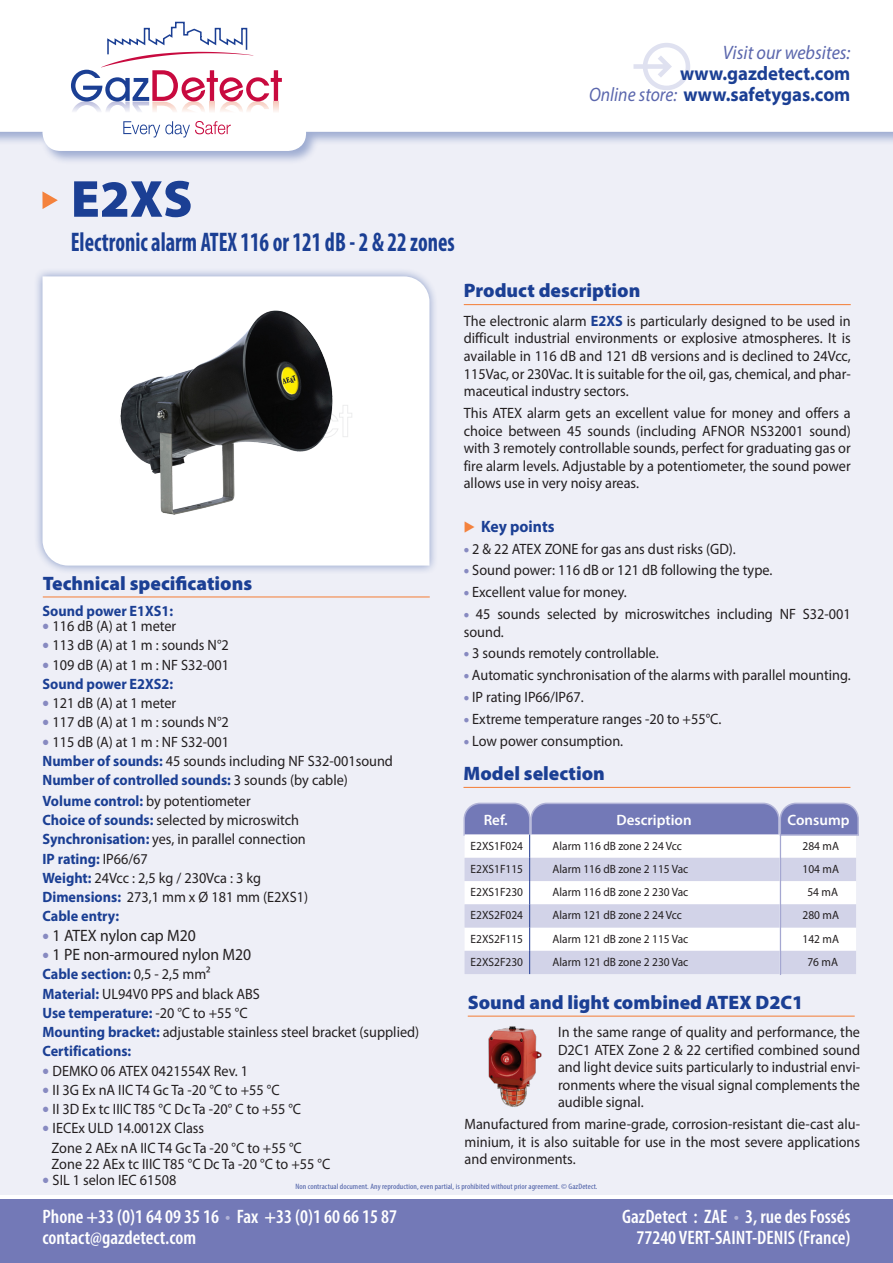
<style>
.page{position:relative;width:893px;height:1263px;background:#fff}
.page>*{position:absolute;margin:0;border:0;box-sizing:border-box;transform-origin:0 0}
.t1{font:900 52.5px "Myriad Pro";color:#1b3f94}
.t2{font:700 condensed 27px "Myriad Pro";color:#1b3f94;scale:.83 1}
.t3{font:600 condensed 19.5px/21px "Myriad Pro";color:#fff}
.t4{font:900 19.5px "Myriad Pro";color:#1b3f94}
.t5{font:700 semi-expanded 19.5px/21px "Myriad Pro";color:#1b3f94;text-align:right;scale:.9 1}
.t6{font:italic 19.5px "Myriad Pro";color:#5b67ad;scale:.93 1}
.t7{font:16.5px "Myriad Pro";color:#231f20;scale:.95 1}
.t8{font:700 16.5px "Myriad Pro";color:#1b3f94;scale:.95 1}
.t9{font:15px/17.5px "Myriad Pro";color:#231f20;text-align:justify;scale:.95 1}
.t10{font:700 15px "Myriad Pro";color:#1b3f94;scale:.95 1}
.t11{font:600 15px "Myriad Pro";color:#fff}
.t12{font:12px "Myriad Pro";color:#231f20;scale:.95 1}
.t13{font:condensed 7.8px "Myriad Pro";letter-spacing:.01em;color:#495ca5;scale:1.1 1}
.s1{font-weight:400;font-style:italic;font-stretch:normal;color:#5b67ad}
.s2{font-weight:700;color:#1b3f94}
.s3{font-weight:900;font-stretch:semi-expanded;color:#878ac1}
.s4{font-weight:900;font-stretch:semi-expanded;font-size:18px;color:#878ac1}
.s5{font-weight:400;color:#231f20}
.s6{color:#b1b3d7}
</style>
<div class="page">
<div style="left:0;top:0;width:893px;height:1195px;background:#eeeff7"></div>
<svg style="left:42px;top:191px;width:16px;height:18px"></svg>
<div style="left:34px;top:267px;width:405px;height:308px;background:#1b3f94;opacity:.48"></div>
<div style="left:43px;top:276px;width:386px;height:290px;background:#fff"></div>
<div style="left:0;top:1199px;width:893px;height:64px;background:#7379b7"></div>
<div style="left:0;top:0;width:893px;height:165px;background:#1b3f94;opacity:.38"></div>
<svg style="left:0;top:0;width:893px;height:151px;background:#fafafc"></svg>
<svg style="left:633px;top:43px;width:57px;height:47px"></svg>
<svg style="left:71px;top:21px;width:211px;height:92px;background:#e8d9e4"></svg>
<svg style="left:123px;top:121px;width:108px;height:16px;background:#e0d6e4"></svg>
<hr style="left:464px;top:304px;width:387px;height:1px;background:#f4823d">
<hr style="left:43px;top:596px;width:387px;height:1px;background:#f4823d">
<img style="left:120px;top:310px;width:213px;height:204px">
<hr style="left:463px;top:787px;width:387px;height:1px;background:#f4823d">
<svg style="left:463px;top:802px;width:396px;height:172px;background:#d3d4e8"></svg>
<hr style="left:779px;top:834px;width:2px;height:141px;background:#fff">
<hr style="left:468px;top:1015px;width:387px;height:2px;background:#f4823d">
<img style="left:488px;top:1026px;width:54px;height:81px">
<svg style="left:120px;top:404px;width:232px;height:35px;background:#3b3d3e"></svg>
<h3 class="t6" style="left:723px;top:40px;width:139px">Visit our websites:</h3>
<h3 class="t5" style="left:589px;top:62px;width:292px">www.gazdetect.com<br><span class="s1">Online store:</span> www.safetygas.com</h3>
<p class="t1" style="left:71px;top:164px;width:123px">E2XS</p>
<p class="t2" style="left:71px;top:225px;width:464px">Electronic alarm ATEX 116 or 121 dB - 2 &amp; 22 zones</p>
<p class="t4" style="left:464px;top:278px;width:178px">Product description</p>
<p class="t9" style="left:464px;top:312px;width:409px">The electronic alarm <span class="s2">E2XS</span> is particularly designed to be used in difficult industrial environments or explosive atmospheres. It is available in 116 dB and 121 dB versions and is declined to 24Vcc, 115Vac, or 230Vac. It is suitable for the oil, gas, chemical, and phar&shy;maceutical industry sectors.</p>
<p class="t9" style="left:464px;top:404px;width:409px">This ATEX alarm gets an excellent value for money and offers a choice between 45 sounds (including AFNOR NS32001 sound) with 3 remotely controllable sounds, perfect for graduating gas or fire alarm levels. Adjustable by a potentiometer, the sound power allows use in very noisy areas.</p>
<p class="t8" style="left:481px;top:515px;width:79px">Key points</p>
<p class="t9" style="left:464px;top:539px;width:288px"><span class="s3">•</span> 2 &amp; 22 ATEX ZONE for gas ans dust risks (GD).</p>
<p class="t9" style="left:464px;top:561px;width:326px"><span class="s3">•</span> Sound power: 116 dB or 121 dB following the type.</p>
<p class="t9" style="left:464px;top:583px;width:173px"><span class="s3">•</span> Excellent value for money.</p>
<p class="t9" style="left:464px;top:605px;width:409px"><span class="s3">•</span> 45 sounds selected by microswitches including NF S32-001 sound.</p>
<p class="t9" style="left:464px;top:644px;width:207px"><span class="s3">•</span> 3 sounds remotely controllable.</p>
<p class="t9" style="left:464px;top:666px;width:409px"><span class="s3">•</span> Automatic synchronisation of the alarms with parallel mounting.</p>
<p class="t9" style="left:464px;top:688px;width:128px"><span class="s3">•</span> IP rating IP66/IP67.</p>
<p class="t9" style="left:464px;top:710px;width:273px"><span class="s3">•</span> Extreme temperature ranges -20 to +55°C.</p>
<p class="t9" style="left:464px;top:731px;width:169px"><span class="s3">•</span> Low power consumption.</p>
<p class="t4" style="left:463px;top:760px;width:143px">Model selection</p>
<p class="t11" style="left:484px;top:810px;width:26px">Ref.</p>
<p class="t11" style="left:617px;top:810px;width:77px">Description</p>
<p class="t12" style="left:471px;top:838px;width:57px">E2XS1F024</p>
<p class="t12" style="left:553px;top:838px;width:138px">Alarm 116 dB zone 2 24 Vcc</p>
<p class="t12" style="left:802px;top:838px;width:40px">284 mA</p>
<p class="t12" style="left:471px;top:861px;width:57px">E2XS1F115</p>
<p class="t12" style="left:553px;top:861px;width:144px">Alarm 116 dB zone 2 115 Vac</p>
<p class="t12" style="left:802px;top:861px;width:40px">104 mA</p>
<p class="t12" style="left:471px;top:885px;width:57px">E2XS1F230</p>
<p class="t12" style="left:553px;top:885px;width:144px">Alarm 116 dB zone 2 230 Vac</p>
<p class="t12" style="left:807px;top:885px;width:34px">54 mA</p>
<p class="t12" style="left:471px;top:908px;width:57px">E2XS2F024</p>
<p class="t12" style="left:553px;top:908px;width:138px">Alarm 121 dB zone 2 24 Vcc</p>
<p class="t12" style="left:802px;top:908px;width:40px">280 mA</p>
<p class="t12" style="left:471px;top:931px;width:57px">E2XS2F115</p>
<p class="t12" style="left:553px;top:931px;width:144px">Alarm 121 dB zone 2 115 Vac</p>
<p class="t12" style="left:802px;top:931px;width:40px">142 mA</p>
<p class="t12" style="left:471px;top:954px;width:57px">E2XS2F230</p>
<p class="t12" style="left:553px;top:954px;width:144px">Alarm 121 dB zone 2 230 Vac</p>
<p class="t12" style="left:807px;top:954px;width:34px">76 mA</p>
<p class="t4" style="left:43px;top:570px;width:211px">Technical specifications</p>
<p class="t10" style="left:43px;top:601px;width:139px">Sound power E1XS1:</p>
<p class="t9" style="left:43px;top:617px;width:142px"><span class="s4">•</span> 116 dB (A) at 1 meter</p>
<p class="t9" style="left:43px;top:636px;width:198px"><span class="s4">•</span> 113 dB (A) at 1 m : sounds N°2</p>
<p class="t9" style="left:43px;top:656px;width:198px"><span class="s4">•</span> 109 dB (A) at 1 m : NF S32-001</p>
<p class="t10" style="left:43px;top:674px;width:139px">Sound power E2XS2:</p>
<p class="t9" style="left:43px;top:694px;width:142px"><span class="s4">•</span> 121 dB (A) at 1 meter</p>
<p class="t9" style="left:43px;top:713px;width:198px"><span class="s4">•</span> 117 dB (A) at 1 m : sounds N°2</p>
<p class="t9" style="left:43px;top:733px;width:198px"><span class="s4">•</span> 115 dB (A) at 1 m : NF S32-001</p>
<p class="t9" style="left:43px;top:752px;width:370px"><span class="s2">Number of sounds:</span> 45 sounds including NF S32-001sound</p>
<p class="t10" style="left:43px;top:770px;width:323px">Number of controlled sounds: <span class="s5">3 sounds (by cable)</span></p>
<p class="t9" style="left:43px;top:792px;width:221px"><span class="s2">Volume control:</span> by potentiometer</p>
<p class="t9" style="left:43px;top:811px;width:272px"><span class="s2">Choice of sounds:</span> selected by microswitch</p>
<p class="t9" style="left:43px;top:830px;width:279px"><span class="s2">Synchronisation:</span> yes, in parallel connection</p>
<p class="t10" style="left:43px;top:849px;width:112px">IP rating: <span class="s5">IP66/67</span></p>
<p class="t9" style="left:43px;top:869px;width:231px"><span class="s2">Weight:</span> 24Vcc : 2,5 kg / 230Vca : 3 kg</p>
<p class="t9" style="left:43px;top:888px;width:281px"><span class="s2">Dimensions:</span> 273,1 mm x Ø 181 mm (E2XS1)</p>
<p class="t10" style="left:43px;top:907px;width:82px">Cable entry:</p>
<p class="t7" style="left:43px;top:925px;width:163px"><span class="s4">•</span> 1 ATEX nylon cap M20</p>
<p class="t7" style="left:43px;top:944px;width:221px"><span class="s4">•</span> 1 PE non-armoured nylon M20</p>
<p class="t10" style="left:43px;top:964px;width:178px">Cable section: <span class="s5">0,5 - 2,5 mm²</span></p>
<p class="t9" style="left:43px;top:984px;width:230px"><span class="s2">Material:</span> UL94V0 PPS and black ABS</p>
<p class="t10" style="left:43px;top:1003px;width:217px">Use temperature: <span class="s5">-20 °C to +55 °C</span></p>
<p class="t9" style="left:43px;top:1023px;width:398px"><span class="s2">Mounting bracket:</span> adjustable stainless steel bracket (supplied)</p>
<p class="t10" style="left:43px;top:1041px;width:95px">Certifications:</p>
<p class="t9" style="left:43px;top:1061px;width:218px"><span class="s4">•</span> DEMKO 06 ATEX 0421554X Rev. 1</p>
<p class="t9" style="left:43px;top:1081px;width:251px"><span class="s4">•</span> II 3G Ex nA IIC T4 Gc Ta -20 °C to +55 °C</p>
<p class="t9" style="left:43px;top:1100px;width:274px"><span class="s4">•</span> II 3D Ex tc IIIC T85 °C Dc Ta -20° C to +55 °C</p>
<p class="t9" style="left:43px;top:1119px;width:172px"><span class="s4">•</span> IECEx ULD 14.0012X Class</p>
<p class="t9" style="left:52px;top:1138px;width:265px">Zone 2 AEx nA IIC T4 Gc Ta -20 °C to +55 °C</p>
<p class="t9" style="left:52px;top:1155px;width:295px">Zone 22 AEx tc IIIC T85 °C Dc Ta -20 °C to +55 °C</p>
<p class="t9" style="left:43px;top:1171px;width:142px"><span class="s4">•</span> SIL 1 selon IEC 61508</p>
<p class="t11" style="left:788px;top:810px;width:63px">Consump</p>
<p class="t4" style="left:468px;top:989px;width:337px">Sound and light combined ATEX D2C1</p>
<p class="t9" style="left:558px;top:1023px;width:319px">In the same range of quality and performance, the D2C1 ATEX Zone 2 &amp; 22 certified combined sound and light device suits particularly to industrial envi&shy;ronments where the visual signal complements the audible signal.</p>
<p class="t9" style="left:465px;top:1115px;width:418px">Manufactured from marine-grade, corrosion-resistant die-cast alu&shy;minium, it is also suitable for use in the most severe applications and environments.</p>
<p class="t13" style="left:295px;top:1182px;width:276px">Non contractual document. Any reproduction, even partial, is prohibited without prior agreement. © GazDetect.</p>
<h3 class="t3" style="left:43px;top:1206px;width:356px">Phone +33 (0)1 64 09 35 16 <span class="s6">•</span> Fax +33 (0)1 60 66 15 87 contact@gazdetect.com</h3>
<h3 class="t3" style="left:622px;top:1206px;width:230px;text-align:right">GazDetect : ZAE <span class="s6">•</span> 3, rue des Fossés<br>77240 VERT-SAINT-DENIS (France)</h3>
</div>
